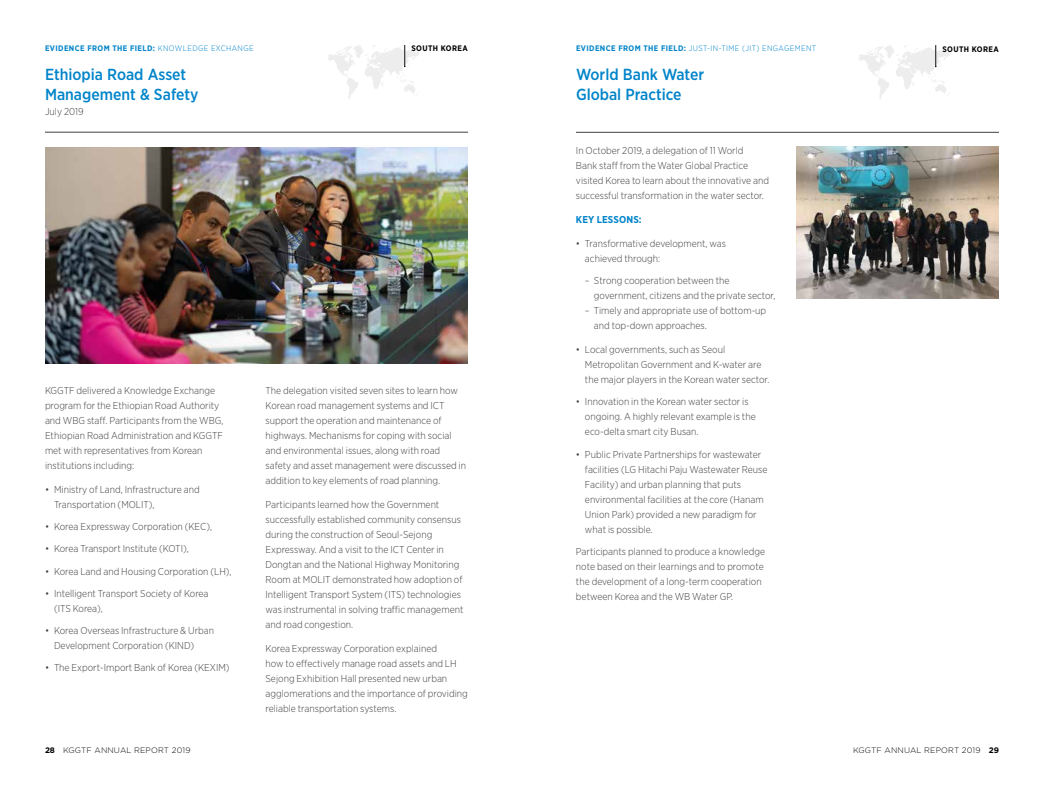
<style>
.page{position:relative;width:1044px;height:792px;background:#fff}
.page>*{position:absolute;margin:0;border:0;box-sizing:border-box;transform-origin:0 0}
.t1{font:500 16px/20px "Gotham Narrow";color:#0084ca}
.t2{font:300 10px/15px "Gotham Narrow";color:#414142}
.t3{font:700 10px "Gotham Narrow";letter-spacing:.01em;color:#0084ca}
.t4{font:300 8px "Gotham Narrow";letter-spacing:.05em;color:#0084ca}
.t5{font:300 8px "Gotham";letter-spacing:.02em;color:#000}
.t6{font:700 8px "Gotham Narrow";letter-spacing:.05em;color:#0084ca}
.t7{font:700 8px "Gotham Narrow";letter-spacing:.05em;color:#000}
.s1{font-weight:300}
.s2{font-weight:700}
</style>
<div class="page">
<hr style="left:45px;top:132px;width:423px;height:1px;background:#414142">
<img style="left:45px;top:147px;width:423px;height:217px">
<svg style="left:328px;top:45px;width:91px;height:54px"></svg>
<hr style="left:576px;top:132px;width:423px;height:1px;background:#414142">
<svg style="left:859px;top:45px;width:91px;height:54px"></svg>
<img style="left:796px;top:147px;width:203px;height:152px">
<p class="t6" style="left:45px;top:43px;width:210px">EVIDENCE FROM THE FIELD: <span class="s1">KNOWLEDGE EXCHANGE</span></p>
<h1 class="t1" style="left:45px;top:64px;width:155px">Ethiopia Road Asset<br>Management &amp; Safety</h1>
<p class="t2" style="left:45px;top:104px;width:40px">July 2019</p>
<p class="t7" style="left:411px;top:43px;width:58px">SOUTH KOREA</p>
<p class="t2" style="left:45px;top:383px;width:180px">KGGTF delivered a Knowledge Exchange program for the Ethiopian Road Authority and WBG staff. Participants from the WBG, Ethiopian Road Administration and KGGTF met with representatives from Korean institutions including:</p>
<p class="t2" style="left:54px;top:482px;width:147px;text-indent:-9px">• Ministry of Land, Infrastructure and<br>Transportation (MOLIT),</p>
<p class="t2" style="left:45px;top:519px;width:169px">• Korea Expressway Corporation (KEC),</p>
<p class="t2" style="left:45px;top:541px;width:145px">• Korea Transport Institute (KOTI),</p>
<p class="t2" style="left:45px;top:563px;width:188px">• Korea Land and Housing Corporation (LH),</p>
<p class="t2" style="left:54px;top:586px;width:156px;text-indent:-9px">• Intelligent Transport Society of Korea (ITS Korea),</p>
<p class="t2" style="left:54px;top:623px;width:162px;text-indent:-9px">• Korea Overseas Infrastructure &amp; Urban<br>Development Corporation (KIND)</p>
<p class="t2" style="left:45px;top:660px;width:186px">• The Export-Import Bank of Korea (KEXIM)</p>
<p class="t2" style="left:266px;top:383px;width:202px">The delegation visited seven sites to learn how Korean road management systems and ICT support the operation and maintenance of highways. Mechanisms for coping with social and environmental issues, along with road safety and asset management were discussed in addition to key elements of road planning.</p>
<p class="t2" style="left:266px;top:497px;width:199px">Participants learned how the Government successfully established community consensus during the construction of Seoul-Sejong Expressway. And a visit to the ICT Center in Dongtan and the National Highway Monitoring Room at MOLIT demonstrated how adoption of Intelligent Transport System (ITS) technologies was instrumental in solving traffic management and road congestion.</p>
<p class="t2" style="left:266px;top:641px;width:204px">Korea Expressway Corporation explained<br>how to effectively manage road assets and LH Sejong Exhibition Hall presented new urban agglomerations and the importance of providing reliable transportation systems.</p>
<p class="t4" style="left:576px;top:44px;width:242px"><span class="s2">EVIDENCE FROM THE FIELD:</span> JUST-IN-TIME (JIT) ENGAGEMENT</p>
<h1 class="t1" style="left:576px;top:64px;width:130px">World Bank Water<br>Global Practice</h1>
<p class="t2" style="left:576px;top:143px;width:195px">In October 2019, a delegation of 11 World<br>Bank staff from the Water Global Practice visited Korea to learn about the innovative and successful transformation in the water sector.</p>
<p class="t3" style="left:576px;top:213px;width:67px">KEY LESSONS:</p>
<p class="t2" style="left:585px;top:236px;width:143px;text-indent:-9px">• Transformative development, was achieved through:</p>
<p class="t2" style="left:594px;top:273px;width:183px;text-indent:-9px">– Strong cooperation between the government, citizens and the private sector,</p>
<p class="t2" style="left:594px;top:303px;width:174px;text-indent:-9px">– Timely and appropriate use of bottom-up and top-down approaches.</p>
<p class="t2" style="left:585px;top:342px;width:186px;text-indent:-9px">• Local governments, such as Seoul<br>Metropolitan Government and K-water are the major players in the Korean water sector.</p>
<p class="t2" style="left:585px;top:394px;width:172px;text-indent:-9px">• Innovation in the Korean water sector is ongoing. A highly relevant example is the eco-delta smart city Busan.</p>
<p class="t2" style="left:585px;top:446px;width:184px;text-indent:-9px">• Public Private Partnerships for wastewater facilities (LG Hitachi Paju Wastewater Reuse Facility) and urban planning that puts environmental facilities at the core (Hanam Union Park) provided a new paradigm for what is possible.</p>
<p class="t2" style="left:576px;top:544px;width:191px">Participants planned to produce a knowledge note based on their learnings and to promote the development of a long-term cooperation between Korea and the WB Water GP.</p>
<p class="t7" style="left:942px;top:44px;width:58px">SOUTH KOREA</p>
<p class="t5" style="left:45px;top:745px;width:147px"><span class="s2">28</span> KGGTF ANNUAL REPORT 2019</p>
<p class="t5" style="left:853px;top:745px;width:147px">KGGTF ANNUAL REPORT 2019 <span class="s2">29</span></p>
</div>
